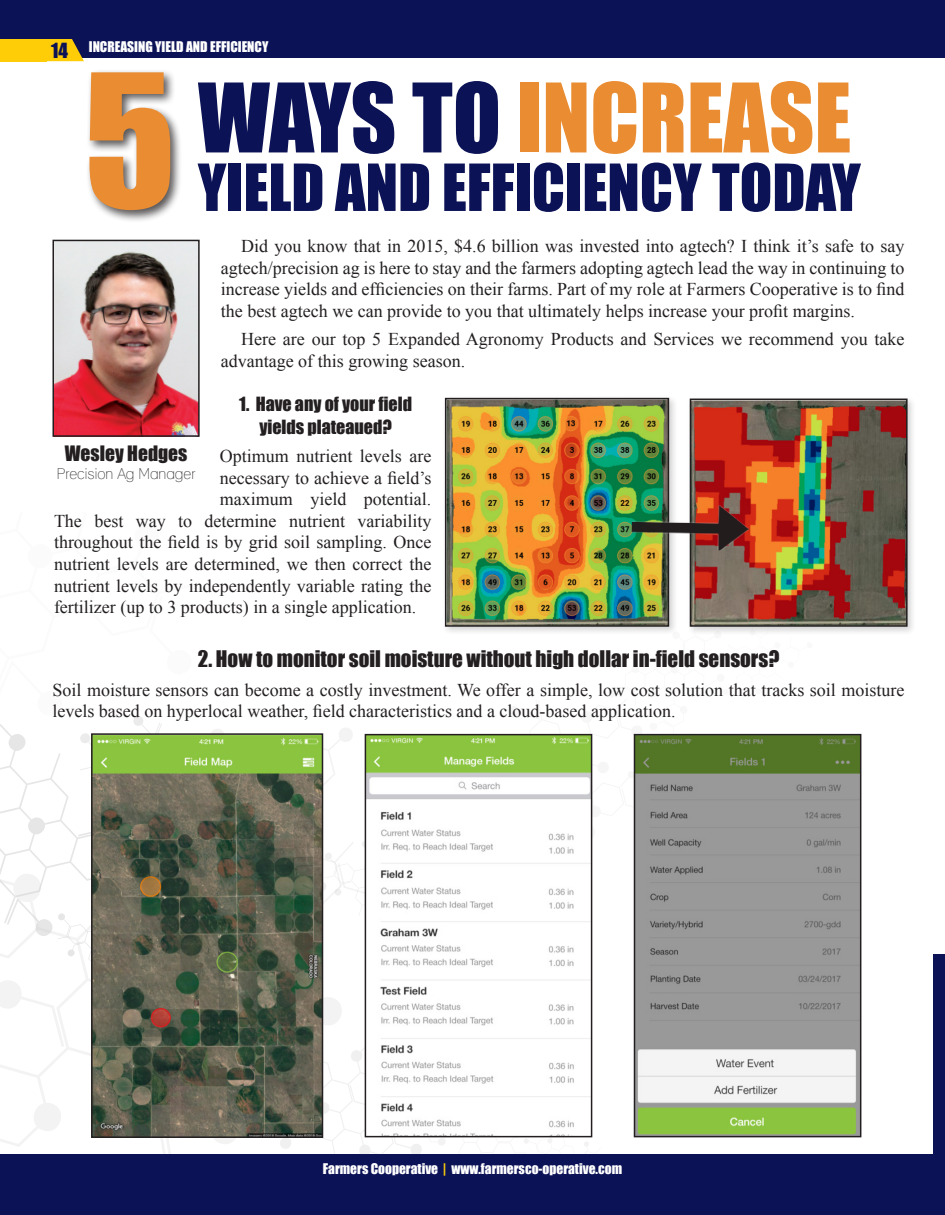
<style>
.page{position:relative;width:945px;height:1215px;background:#fff}
.page>*{position:absolute;margin:0;border:0;box-sizing:border-box;transform-origin:0 0}
.t1{font:171px "Impact";color:#ea8c31}
.t2{font:88.5px "Impact";color:#ea8c31}
.t3{font:60px "Impact";color:#0b1256}
.t4{font:21px "Impact";color:#231f20}
.t5{font:19.5px "Impact";color:#231f20}
.t6{font:19.2px "Impact";color:#0b1256}
.t7{font:18px/21.6px "Times New Roman";color:#231f20}
.t8{font:18px/22.5px "Impact";color:#231f20;text-align:center}
.t9{font:condensed 15px "Lane";color:#231f20}
.t10{font:13.5px "Impact";color:#fff}
.s1{color:#0b1256}
.s2{color:#fecd08}
</style>
<div class="page">
<div style="left:934px;top:954px;width:11px;height:221px;background:#0b1256"></div>
<div style="left:0;top:1154px;width:932px;height:61px;background:#0b1256"></div>
<div style="left:932px;top:1154px;width:13px;height:61px;background:#0b1256"></div>
<div style="left:0;top:0;width:932px;height:58px;background:#0b1256"></div>
<svg style="left:46px;top:39px;width:38px;height:22px"></svg>
<div style="left:0;top:39px;width:46px;height:22px;background:#fecd08"></div>
<div style="left:932px;top:0;width:13px;height:58px;background:#0b1256"></div>
<svg style="left:0;top:716px;width:813px;height:438px"></svg>
<div style="left:686px;top:395px;width:230px;height:241px;background:#231f20;opacity:.2"></div>
<img style="left:693px;top:402px;width:212px;height:222px">
<div style="left:690px;top:399px;width:218px;height:228px;border:2px solid #231f20"></div>
<div style="left:442px;top:395px;width:236px;height:240px;background:#231f20;opacity:.2"></div>
<img style="left:448px;top:401px;width:218px;height:223px">
<div style="left:445px;top:398px;width:224px;height:229px;border:2px solid #231f20"></div>
<img style="left:631px;top:504px;width:119px;height:47px">
<img style="left:55px;top:243px;width:142px;height:191px">
<div style="left:52px;top:240px;width:148px;height:197px;border:2px solid #231f20"></div>
<div style="left:86px;top:69px;width:97px;height:154px;background:#231f20;opacity:.75"></div>
<img style="left:94px;top:736px;width:226px;height:399px">
<div style="left:91px;top:733px;width:232px;height:405px;border:2px solid #231f20"></div>
<img style="left:368px;top:737px;width:221px;height:397px">
<div style="left:365px;top:734px;width:227px;height:403px;border:2px solid #231f20"></div>
<img style="left:637px;top:737px;width:221px;height:397px">
<div style="left:634px;top:734px;width:227px;height:403px;border:2px solid #231f20"></div>
<p class="t6" style="left:51px;top:35px;width:18px">14</p>
<p class="t10" style="left:89px;top:37px;width:181px">INCREASING YIELD AND EFFICIENCY</p>
<p class="t1" style="left:84px;top:8px;width:93px">5</p>
<p class="t2" style="left:198px;top:49px;width:655px"><span class="s1">WAYS TO</span> INCREASE</p>
<p class="t3" style="left:198px;top:141px;width:664px">YIELD AND EFFICIENCY TODAY</p>
<p class="t7" style="left:221px;top:235px;width:685px;text-align:justify;text-indent:20px">Did you know that in 2015, $4.6 billion was invested into agtech? I think it’s safe to say agtech/precision ag is here to stay and the farmers adopting agtech lead the way in continuing to increase yields and efficiencies on their farms. Part of my role at Farmers Cooperative is to find the best agtech we can provide to you that ultimately helps increase your profit margins.</p>
<p class="t7" style="left:221px;top:328px;width:685px;text-indent:20px">Here are our top 5 Expanded Agronomy Products and Services we recommend you take advantage of this growing season.</p>
<p class="t8" style="left:239px;top:392px;width:174px">1. Have any of your field yields plateaued?</p>
<p class="t7" style="left:220px;top:445px;width:213px">Optimum nutrient levels are</p>
<p class="t7" style="left:220px;top:466px;width:213px">necessary to achieve a field’s</p>
<p class="t7" style="left:220px;top:488px;width:213px">maximum yield potential.</p>
<p class="t7" style="left:54px;top:510px;width:379px">The best way to determine nutrient variability</p>
<p class="t7" style="left:54px;top:531px;width:379px">throughout the field is by grid soil sampling. Once</p>
<p class="t7" style="left:54px;top:553px;width:379px">nutrient levels are determined, we then correct the</p>
<p class="t7" style="left:54px;top:574px;width:379px">nutrient levels by independently variable rating the</p>
<p class="t7" style="left:54px;top:596px;width:364px">fertilizer (up to 3 products) in a single application.</p>
<p class="t5" style="left:65px;top:438px;width:124px">Wesley Hedges</p>
<p class="t9" style="left:57px;top:465px;width:140px">Precision Ag Manager</p>
<p class="t4" style="left:198px;top:643px;width:583px">2. How to monitor soil moisture without high dollar in-field sensors?</p>
<p class="t7" style="left:52px;top:678px;width:854px">Soil moisture sensors can become a costly investment. We offer a simple, low cost solution that tracks soil moisture levels based on hyperlocal weather, field characteristics and a cloud-based application.</p>
<p class="t10" style="left:323px;top:1158px;width:301px">Farmers Cooperative <span class="s2">|</span> www.farmersco-operative.com</p>
</div>
